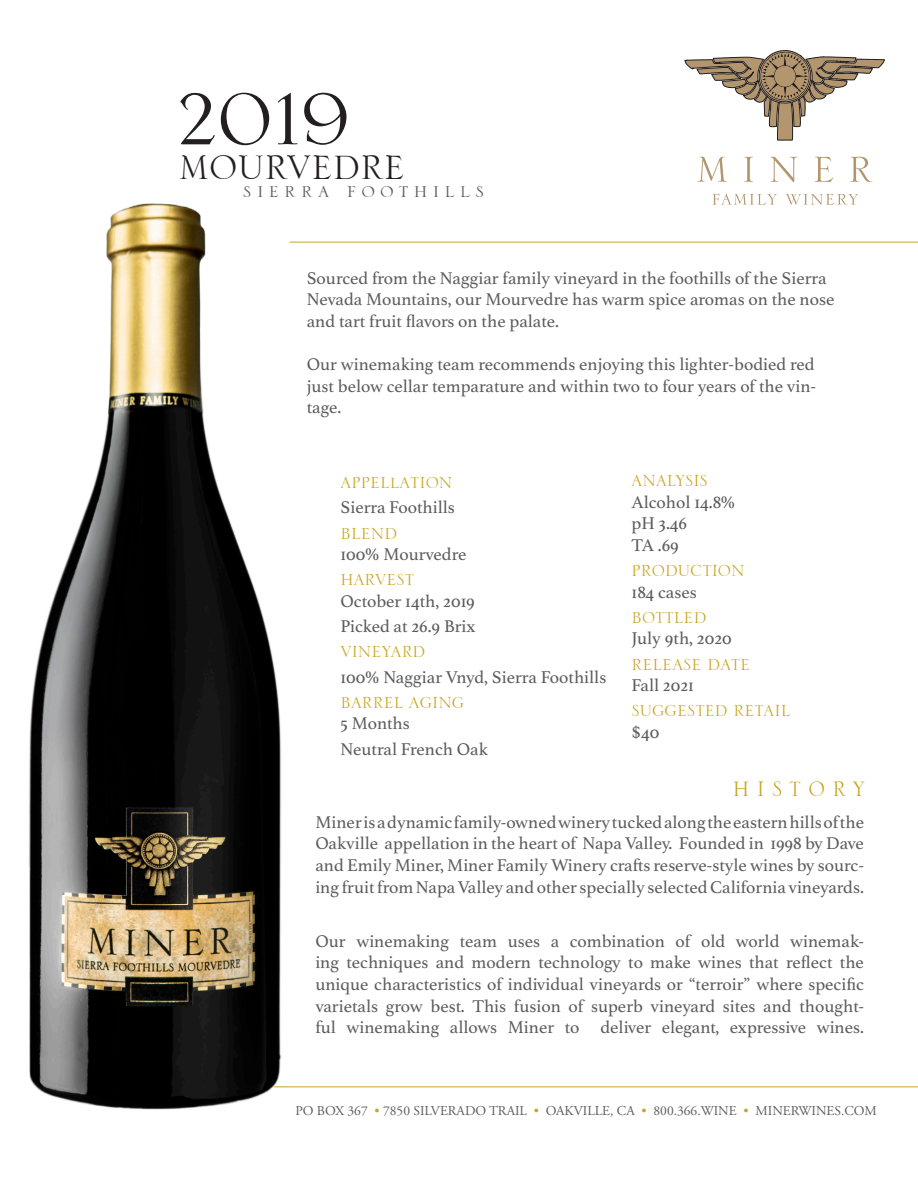
<style>
.page{position:relative;width:918px;height:1188px;background:#fff}
.page>*{position:absolute;margin:0;border:0;box-sizing:border-box;transform-origin:0 0}
.t1{font:97.5px "Serlio LH";color:#231f20}
.t2{font:45px "Serlio LH";color:#231f20}
.t3{font:27.6px "Serlio LH";color:#c8a520;scale:.96 1}
.t4{font:25.5px "Serlio LH";letter-spacing:.2em;color:#5c5c5f}
.t5{font:21px "Serlio LH";color:#c8a520}
.t6{font:18px/21.6px "Athelas";color:#5c5c5f}
.t7{font:13.5px "Adobe Garamond Pro";color:#5c5c5f}
.s1{font-size:24px}
.s2{color:#c8a520}
</style>
<div class="page">
<hr style="left:274px;top:1086px;width:644px;height:1px;background:#c8a520">
<hr style="left:290px;top:242px;width:628px;height:1px;background:#c8a520">
<svg style="left:684px;top:50px;width:201px;height:91px"></svg>
<svg style="left:698px;top:157px;width:29px;height:25px"></svg>
<svg style="left:744px;top:157px;width:9px;height:25px"></svg>
<svg style="left:770px;top:157px;width:27px;height:25px"></svg>
<svg style="left:815px;top:157px;width:18px;height:25px"></svg>
<svg style="left:850px;top:157px;width:23px;height:25px"></svg>
<svg style="left:712px;top:194px;width:65px;height:11px"></svg>
<svg style="left:786px;top:194px;width:72px;height:11px"></svg>
<img style="left:29px;top:204px;width:252px;height:906px">
<p class="t1" style="left:177px;top:71px;width:175px">2019</p>
<p class="t2" style="left:178px;top:145px;width:228px">MOURVEDRE</p>
<p class="t4" style="left:243px;top:178px;width:243px">sierra foothills</p>
<p class="t6" style="left:307px;top:268px;width:529px">Sourced from the Naggiar family vineyard in the foothills of the Sierra<br>Nevada Mountains, our Mourvedre has warm spice aromas on the nose and tart fruit flavors on the palate.</p>
<p class="t6" style="left:307px;top:354px;width:511px;text-align:justify">Our winemaking team recommends enjoying this lighter-bodied red just below cellar temparature and within two to four years of the vin&shy;tage.</p>
<p class="t5" style="left:340px;top:473px;width:114px">APPEL<span class="s1">l</span>ATION</p>
<p class="t6" style="left:340px;top:498px;width:116px">Sierra Foothills</p>
<p class="t5" style="left:340px;top:523px;width:58px">BLEND</p>
<p class="t6" style="left:340px;top:544px;width:128px">100% Mourvedre</p>
<p class="t5" style="left:340px;top:570px;width:75px">HARVEST</p>
<p class="t6" style="left:340px;top:589px;width:136px;line-height:25.2px">October 14th, 2019<br>Picked at 26.9 Brix</p>
<p class="t5" style="left:340px;top:642px;width:86px">VINEYARD</p>
<p class="t6" style="left:340px;top:667px;width:267px">100% Naggiar Vnyd, Sierra Foothills</p>
<p class="t5" style="left:340px;top:692px;width:125px">BARREL AGING</p>
<p class="t6" style="left:340px;top:714px;width:71px">5 Months</p>
<p class="t6" style="left:340px;top:739px;width:149px">Neutral French Oak</p>
<p class="t5" style="left:632px;top:470px;width:78px">ANALYSIS</p>
<p class="t6" style="left:632px;top:492px;width:105px">Alcohol 14.8% pH 3.46<br>TA .69</p>
<p class="t5" style="left:632px;top:560px;width:115px">PRODUCTION</p>
<p class="t6" style="left:632px;top:582px;width:67px">184 cases</p>
<p class="t5" style="left:632px;top:607px;width:77px">BOTTLED</p>
<p class="t6" style="left:632px;top:629px;width:102px">July 9th, 2020</p>
<p class="t5" style="left:632px;top:654px;width:120px">RELEASE DATE</p>
<p class="t6" style="left:632px;top:675px;width:64px">Fall 2021</p>
<p class="t5" style="left:632px;top:701px;width:160px">SUGGESTED RETAIL</p>
<p class="t6" style="left:632px;top:722px;width:29px">$40</p>
<p class="t3" style="left:733px;top:775px;width:140px">H I S T O R Y</p>
<p class="t6" style="left:315px;top:812px;width:550px;text-align:justify">Miner is a dynamic family-owned winery tucked along the eastern hills of the Oakville appellation in the heart of Napa Valley. Founded in 1998 by Dave and Emily Miner, Miner Family Winery crafts reserve-style wines by sourc&shy;ing fruit from Napa Valley and other specially selected California vineyards.</p>
<p class="t6" style="left:315px;top:931px;width:550px;text-align:justify">Our winemaking team uses a combination of old world winemak&shy;ing techniques and modern technology to make wines that reflect the unique characteristics of individual vineyards or “terroir” where specific varietals grow best. This fusion of superb vineyard sites and thought&shy;ful winemaking allows Miner to deliver elegant, expressive wines.</p>
<p class="t7" style="left:295px;top:1103px;width:583px">PO BOX 367 <span class="s2">•</span> 7850 SILVERADO TRAIL <span class="s2">•</span> OAKVILLE, CA <span class="s2">•</span> 800.366.WINE <span class="s2">•</span> MINERWINES.COM</p>
</div>
